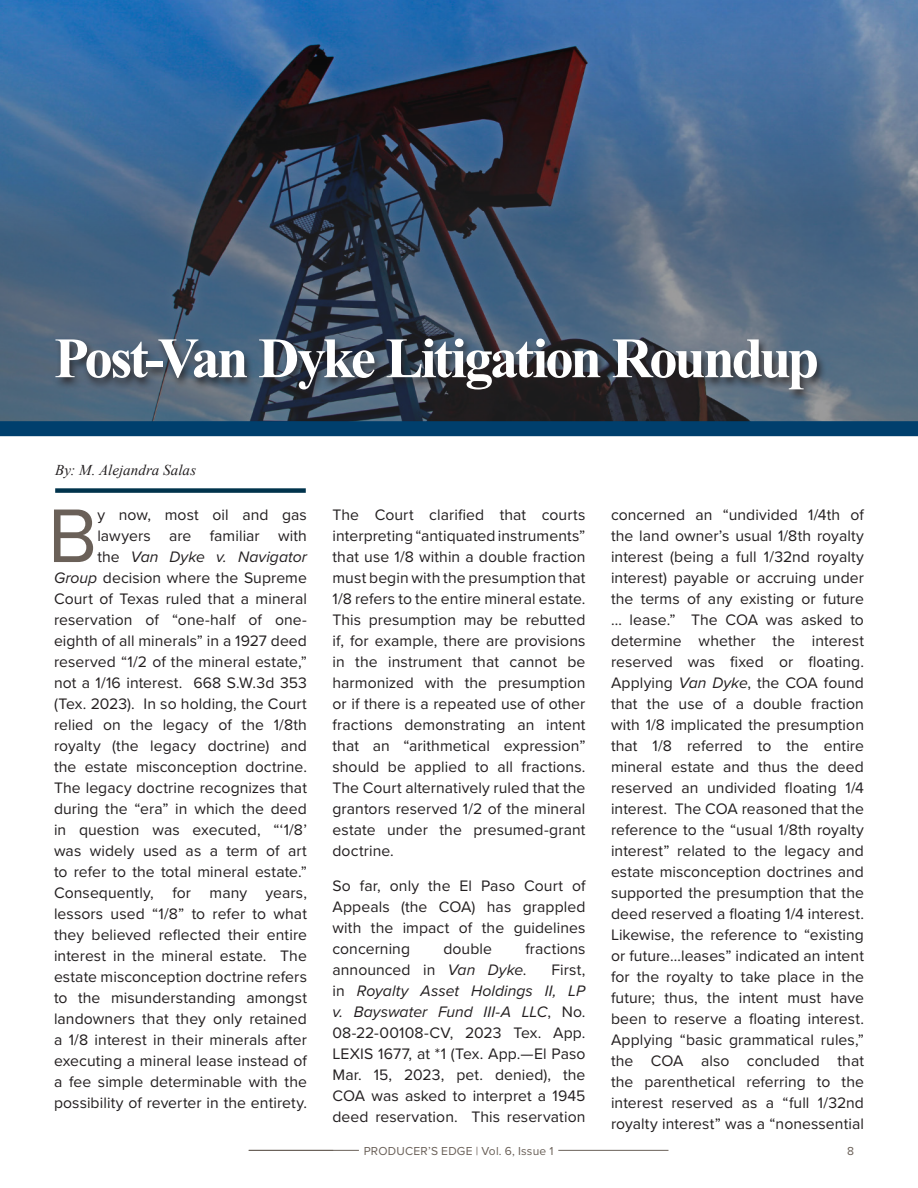
<style>
.page{position:relative;width:918px;height:1188px;background:#fff}
.page>*{position:absolute;margin:0;border:0;box-sizing:border-box;transform-origin:0 0}
.Subtitle__align_left_-_BOLD_RED{font:78.75px "Proxima Nova";color:#6a6058}
.H1__align_left{font:700 57px "Times New Roman";letter-spacing:-.055em;color:#fff}
.Subtitle__align_left_-_BOLD_RED-2{font:15.75px/21px "Proxima Nova";letter-spacing:.005em;color:#231f20;text-align:justify}
.Highlight_Text__align_left{font:italic 15px "Times New Roman";letter-spacing:.005em;color:#231f20}
.t1{font:12px "Proxima Nova";letter-spacing:.02em;color:#6a6058}
.s1{font-style:italic}
</style>
<div class="page">
<hr style="left:558px;top:1150px;width:110px;height:1px;background:#6a6058">
<hr style="left:249px;top:1150px;width:110px;height:1px;background:#6a6058">
<svg style="left:0;top:0;width:918px;height:421px;background:#3f5c7d"></svg>
<div style="left:55px;top:488px;width:251px;height:5px;background:#00334c"></div>
<div style="left:53px;top:337px;width:774px;height:65px;background:#231f20;opacity:.78"></div>
<div style="left:0;top:421px;width:918px;height:15px;background:#003f6d"></div>
<p class="H1__align_left" style="left:54px;top:317px;width:767px">Post-Van Dyke Litigation Roundup</p>
<p class="Highlight_Text__align_left" style="left:55px;top:459px;width:143px">By: M. Alejandra Salas</p>
<p class="Subtitle__align_left_-_BOLD_RED" style="left:48px;top:477px;width:51px">B</p>
<p class="Subtitle__align_left_-_BOLD_RED-2" style="left:54px;top:504px;width:255px;text-align:right">y now, most oil and gas lawyers are familiar with<br>the <span class="s1">Van Dyke v. Navigator Group</span> decision where the Supreme Court of Texas ruled that a mineral reservation of “one-half of one&shy;eighth of all minerals” in a 1927 deed reserved “1/2 of the mineral estate,” not a 1/16 interest. 668 S.W.3d 353 (Tex. 2023). In so holding, the Court relied on the legacy of the 1/8th royalty (the legacy doctrine) and the estate misconception doctrine.<br>The legacy doctrine recognizes that during the “era” in which the deed in question was executed, “‘1/8’ was widely used as a term of art to refer to the total mineral estate.” Consequently, for many years, lessors used “1/8” to refer to what they believed reflected their entire interest in the mineral estate. The estate misconception doctrine refers to the misunderstanding amongst landowners that they only retained a 1/8 interest in their minerals after executing a mineral lease instead of a fee simple determinable with the possibility of reverter in the entirety.</p>
<p class="Subtitle__align_left_-_BOLD_RED-2" style="left:333px;top:504px;width:255px">The Court clarified that courts interpreting “antiquated instruments” that use 1/8 within a double fraction must begin with the presumption that 1/8 refers to the entire mineral estate.<br>This presumption may be rebutted if, for example, there are provisions in the instrument that cannot be harmonized with the presumption or if there is a repeated use of other fractions demonstrating an intent that an “arithmetical expression” should be applied to all fractions.<br>The Court alternatively ruled that the grantors reserved 1/2 of the mineral estate under the presumed-grant doctrine.</p>
<p class="Subtitle__align_left_-_BOLD_RED-2" style="left:333px;top:874px;width:255px">So far, only the El Paso Court of Appeals (the COA) has grappled with the impact of the guidelines concerning</p>
<p class="Subtitle__align_left_-_BOLD_RED-2" style="left:333px;top:937px;width:255px;text-indent:193px">fractions announced in <span class="s1">Van Dyke</span>.</p>
<p class="Subtitle__align_left_-_BOLD_RED-2" style="left:443px;top:937px;width:50px">double</p>
<p class="Subtitle__align_left_-_BOLD_RED-2" style="left:333px;top:958px;width:255px;text-indent:219px">First, in <span class="s1">Royalty Asset Holdings II, LP v. Bayswater Fund III-A LLC</span>, No.<br>08-22-00108-CV, 2023 Tex. App.<br>LEXIS 1677, at *1 (Tex. App.—El Paso Mar. 15, 2023, pet. denied), the COA was asked to interpret a 1945 deed reservation. This reservation</p>
<p class="Subtitle__align_left_-_BOLD_RED-2" style="left:611px;top:504px;width:255px">concerned an “undivided 1/4th of the land owner’s usual 1/8th royalty interest (being a full 1/32nd royalty interest) payable or accruing under the terms of any existing or future … lease.” The COA was asked to determine whether the interest reserved was fixed or floating.<br>Applying <span class="s1">Van Dyke</span>, the COA found that the use of a double fraction with 1/8 implicated the presumption that 1/8 referred to the entire mineral estate and thus the deed reserved an undivided floating 1/4 interest. The COA reasoned that the reference to the “usual 1/8th royalty interest” related to the legacy and estate misconception doctrines and supported the presumption that the deed reserved a floating 1/4 interest.<br>Likewise, the reference to “existing or future…leases” indicated an intent for the royalty to take place in the future; thus, the intent must have been to reserve a floating interest.<br>Applying “basic grammatical rules,” the COA also concluded that the parenthetical referring to the interest reserved as a “full 1/32nd royalty interest” was a “nonessential</p>
<p class="t1" style="left:364px;top:1142px;width:191px">PRODUCER’S EDGE | Vol. 6, Issue 1</p>
<p class="t1" style="left:847px;top:1142px;width:8px">8</p>
</div>
